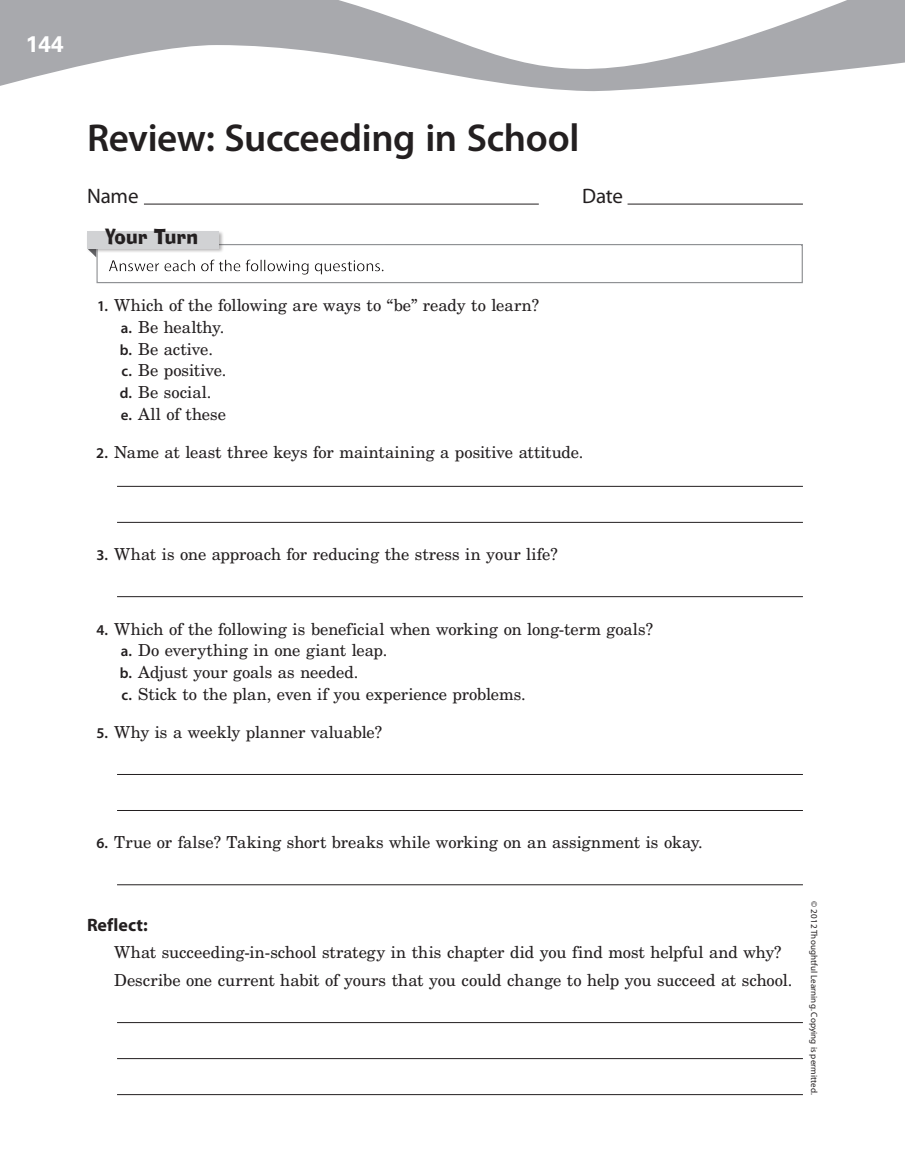
<style>
.page{position:relative;width:905px;height:1175px;background:#fff}
.page>*{position:absolute;margin:0;border:0;box-sizing:border-box;transform-origin:0 0}
.Heading_A{font:600 39px "Myriad Pro";letter-spacing:-.01em;color:#231f20}
.Page_number{font:700 22.5px "Univers";color:#fff}
.Name_Date_line{font:21px "Myriad Pro";letter-spacing:-.01em;color:#231f20}
.YourTurn_heading{font:20.4px "Ad Lib Font";letter-spacing:.03em;color:#231f20;scale:.91 1}
.t1{font:700 18px "Myriad Pro";letter-spacing:.005em;color:#231f20}
.Bodytext_Numbered_Fl{font:16.5px "New Century Schlbk";color:#231f20}
.Section{font:9px "Myriad Pro";letter-spacing:.01em;color:#231f20}
.s1{font-family:"Myriad Pro";font-weight:600;font-size:15px}
</style>
<div class="page">
<svg style="left:0;top:0;width:904px;height:92px"></svg>
<svg style="left:904px;top:0;width:1px;height:63px"></svg>
<hr style="left:144px;top:204px;width:395px;height:1px;background:#231f20">
<hr style="left:627px;top:204px;width:176px;height:1px;background:#231f20">
<div style="left:94px;top:244px;width:710px;height:42px;background:#231f20;opacity:.45"></div>
<hr style="left:117px;top:1022px;width:685px;height:1px;background:#231f20">
<hr style="left:117px;top:1058px;width:685px;height:1px;background:#231f20">
<hr style="left:117px;top:1094px;width:685px;height:1px;background:#231f20">
<hr style="left:117px;top:486px;width:685px;height:1px;background:#231f20">
<hr style="left:117px;top:522px;width:685px;height:1px;background:#231f20">
<hr style="left:117px;top:596px;width:685px;height:1px;background:#231f20">
<hr style="left:117px;top:774px;width:685px;height:1px;background:#231f20">
<hr style="left:117px;top:810px;width:685px;height:1px;background:#231f20">
<hr style="left:117px;top:884px;width:685px;height:1px;background:#231f20">
<div style="left:86px;top:230px;width:144px;height:29px;background:#231f20;opacity:.33"></div>
<div style="left:87px;top:231px;width:131px;height:17px;background:#d1d2d4"></div>
<p class="Page_number" style="left:26px;top:30px;width:39px">144</p>
<p class="Heading_A" style="left:87px;top:116px;width:494px">Review: Succeeding in School</p>
<p class="Name_Date_line" style="left:87px;top:184px;width:53px">Name</p>
<p class="Name_Date_line" style="left:582px;top:184px;width:42px">Date</p>
<p class="YourTurn_heading" style="left:105px;top:225px;width:104px">Your Turn</p>
<p class="Bodytext_Numbered_Fl" style="left:97px;top:295px;width:443px"><span class="s1">1.</span> Which of the following are ways to “be” ready to learn?</p>
<p class="Bodytext_Numbered_Fl" style="left:121px;top:317px;width:105px"><span class="s1">a.</span> Be healthy.</p>
<p class="Bodytext_Numbered_Fl" style="left:120px;top:339px;width:95px"><span class="s1">b.</span> Be active.</p>
<p class="Bodytext_Numbered_Fl" style="left:121px;top:360px;width:106px"><span class="s1">c.</span> Be positive.</p>
<p class="Bodytext_Numbered_Fl" style="left:120px;top:382px;width:93px"><span class="s1">d.</span> Be social.</p>
<p class="Bodytext_Numbered_Fl" style="left:121px;top:404px;width:107px"><span class="s1">e.</span> All of these</p>
<p class="Bodytext_Numbered_Fl" style="left:96px;top:442px;width:488px"><span class="s1">2.</span> Name at least three keys for maintaining a positive attitude.</p>
<p class="Bodytext_Numbered_Fl" style="left:96px;top:544px;width:462px"><span class="s1">3.</span> What is one approach for reducing the stress in your life?</p>
<p class="Bodytext_Numbered_Fl" style="left:96px;top:618px;width:558px"><span class="s1">4.</span> Which of the following is beneficial when working on long-term goals?</p>
<p class="Bodytext_Numbered_Fl" style="left:121px;top:640px;width:268px"><span class="s1">a.</span> Do everything in one giant leap.</p>
<p class="Bodytext_Numbered_Fl" style="left:120px;top:662px;width:240px"><span class="s1">b.</span> Adjust your goals as needed.</p>
<p class="Bodytext_Numbered_Fl" style="left:121px;top:684px;width:406px"><span class="s1">c.</span> Stick to the plan, even if you experience problems.</p>
<p class="Bodytext_Numbered_Fl" style="left:97px;top:722px;width:287px"><span class="s1">5.</span> Why is a weekly planner valuable?</p>
<p class="Bodytext_Numbered_Fl" style="left:96px;top:832px;width:608px"><span class="s1">6.</span> True or false? Taking short breaks while working on an assignment is okay.</p>
<p class="t1" style="left:87px;top:914px;width:62px">Reflect:</p>
<p class="Bodytext_Numbered_Fl" style="left:114px;top:942px;width:668px">What succeeding-in-school strategy in this chapter did you find most helpful and why?</p>
<p class="Bodytext_Numbered_Fl" style="left:114px;top:970px;width:680px">Describe one current habit of yours that you could change to help you succeed at school.</p>
<p class="Section" style="left:819px;top:901px;width:195px;rotate:90deg">© 2012 Thoughtful Learning. Copying is permitted.</p>
</div>
